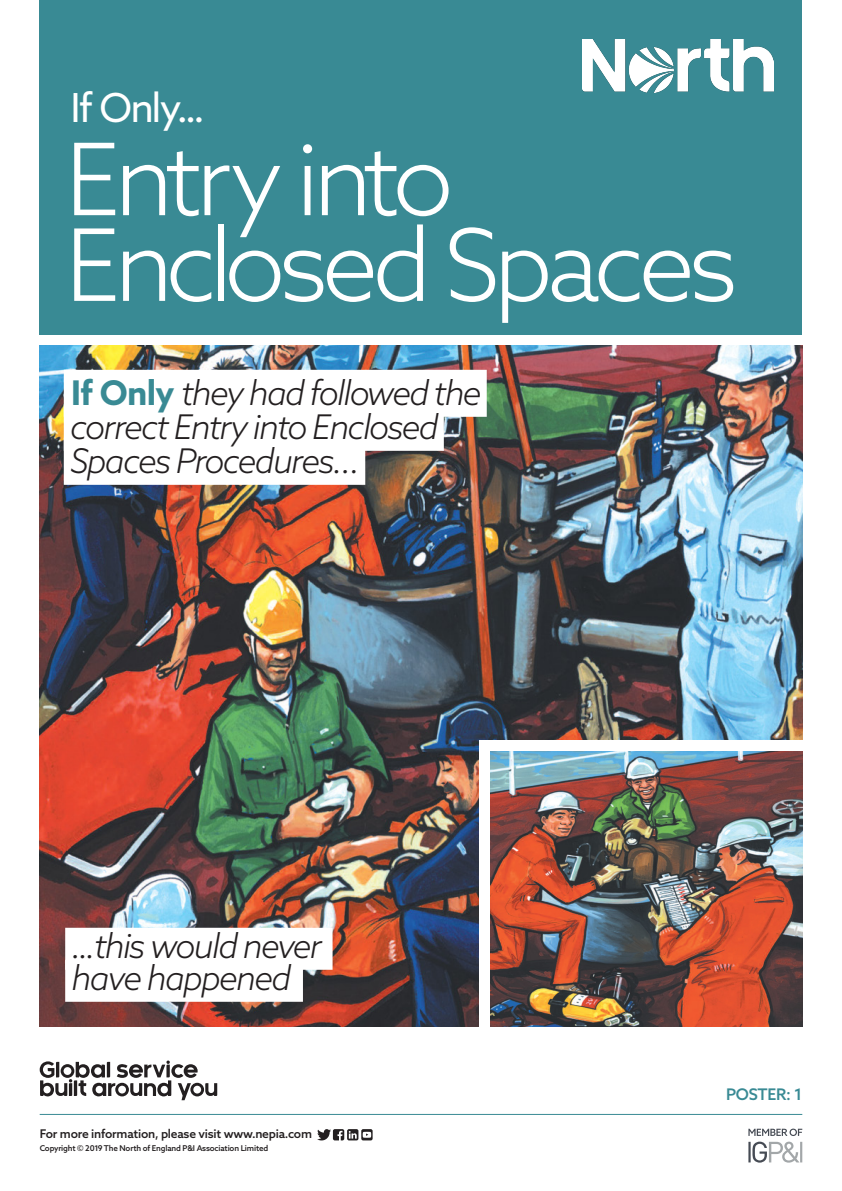
<style>
.page{position:relative;width:842px;height:1191px;background:#fff}
.page>*{position:absolute;margin:0;border:0;box-sizing:border-box;transform-origin:0 0}
.NORTH_-_Subject{font:300 100px "Azo Sans";letter-spacing:-.06em;color:#fff}
.NORTH_-_Poster{font:40px "Azo Sans";letter-spacing:-.045em;color:#fff}
.NORTH_-_If_Only_Head{font:italic 300 34px "Azo Sans";letter-spacing:-.05em;color:#231f20}
.NORTH_-_If_Only_Foot{font:italic 300 34px "Azo Sans";letter-spacing:-.05em;color:#231f20}
.NORTH_-_Number{font:500 16px "Azo Sans";letter-spacing:-.02em;color:#398a94}
.NORTH_-_Footer{font:500 12px "Azo Sans";letter-spacing:-.02em;color:#231f20}
.NORTH_-_Copyright{font:500 8px "Azo Sans";letter-spacing:-.02em;color:#231f20}
.s1{font-weight:700;font-style:normal;color:#398a94}
</style>
<div class="page">
<hr style="left:40px;top:1114px;width:762px;height:1px;background:#398a94">
<svg style="left:40px;top:1060px;width:177px;height:40px"></svg>
<svg style="left:317px;top:1129px;width:56px;height:11px"></svg>
<svg style="left:748px;top:1128px;width:54px;height:34px"></svg>
<img style="left:40px;top:346px;width:762px;height:680px">
<div style="left:479px;top:740px;width:363px;height:343px;background:#fff"></div>
<img style="left:490px;top:751px;width:312px;height:275px">
<div style="left:65px;top:927px;width:268px;height:42px;background:#fff"></div>
<div style="left:65px;top:959px;width:238px;height:42px;background:#fff"></div>
<div style="left:64px;top:370px;width:423px;height:47px;background:#fff"></div>
<div style="left:64px;top:404px;width:380px;height:47px;background:#fff"></div>
<div style="left:64px;top:438px;width:301px;height:47px;background:#fff"></div>
<div style="left:40px;top:0;width:762px;height:334px;background:#398a94"></div>
<img style="left:582px;top:40px;width:192px;height:52px">
<p class="NORTH_-_Poster" style="left:71px;top:81px;width:136px">If Only...</p>
<p class="NORTH_-_Subject" style="left:65px;top:114px;width:390px">Entry into</p>
<p class="NORTH_-_Subject" style="left:65px;top:200px;width:674px">Enclosed Spaces</p>
<p class="NORTH_-_If_Only_Head" style="left:71px;top:371px;width:412px"><span class="s1">If Only</span> they had followed the</p>
<p class="NORTH_-_If_Only_Head" style="left:70px;top:405px;width:370px">correct Entry into Enclosed</p>
<p class="NORTH_-_If_Only_Head" style="left:70px;top:439px;width:291px">Spaces Procedures...</p>
<p class="NORTH_-_If_Only_Foot" style="left:72px;top:924px;width:252px">...this would never</p>
<p class="NORTH_-_If_Only_Foot" style="left:72px;top:956px;width:221px">have happened</p>
<p class="NORTH_-_Footer" style="left:40px;top:1126px;width:274px">For more information, please visit www.nepia.com</p>
<p class="NORTH_-_Copyright" style="left:40px;top:1143px;width:230px">Copyright © 2019 The North of England P&amp;I Association Limited</p>
<p class="NORTH_-_Number" style="left:726px;top:1084px;width:78px">POSTER: 1</p>
</div>
